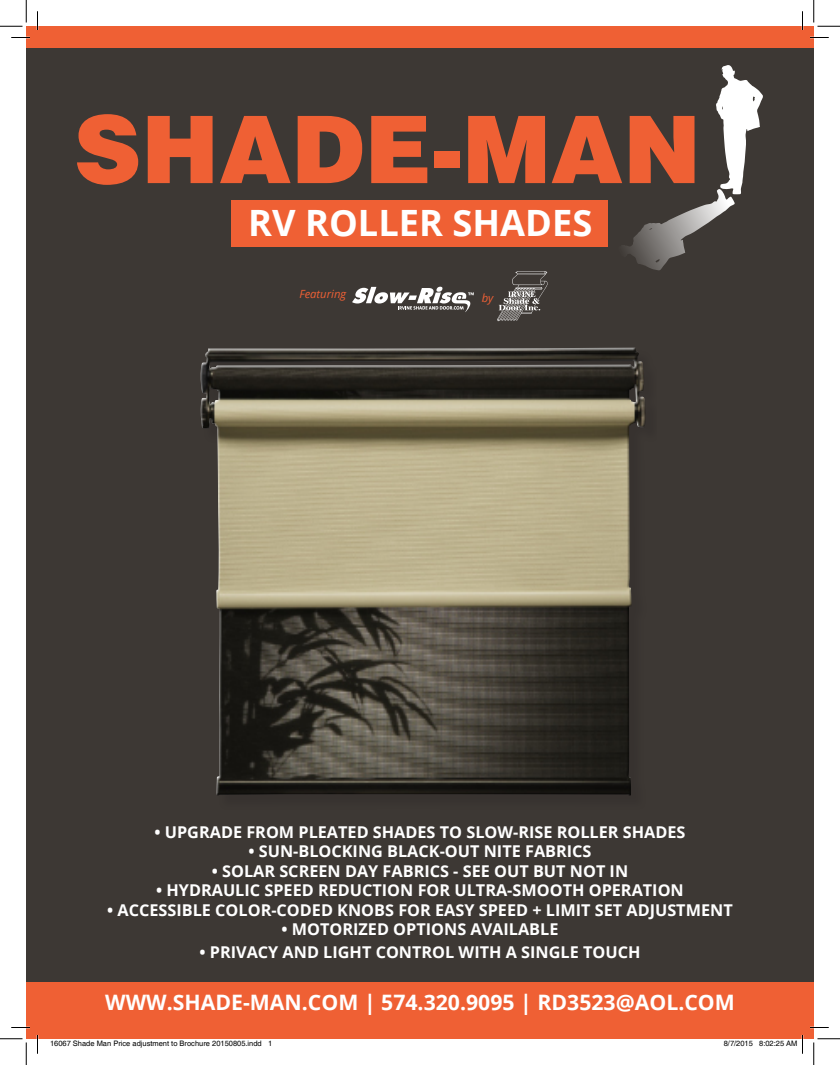
<style>
.page{position:relative;width:840px;height:1065px;background:#fff}
.page>*{position:absolute;margin:0;border:0;box-sizing:border-box;transform-origin:0 0}
.t1{font:700 36.25px "Open Sans";color:#fff}
.t2{font:700 21.25px "Open Sans";color:#fff}
.t3{font:700 16.25px "Open Sans";color:#fff}
.t4{font:italic 11.25px "Open Sans";color:#ef6034}
.t5{font:7.5px "Helvetica";color:#000}
</style>
<div class="page">
<div style="left:26px;top:26px;width:788px;height:1013px;background:#3d3834"></div>
<div style="left:232px;top:200px;width:376px;height:47px;background:#ef6034"></div>
<div style="left:26px;top:982px;width:788px;height:57px;background:#ef6034"></div>
<svg style="left:77px;top:114px;width:61px;height:71px"></svg>
<svg style="left:148px;top:116px;width:65px;height:67px"></svg>
<svg style="left:220px;top:116px;width:71px;height:67px"></svg>
<div style="left:26px;top:26px;width:788px;height:22px;background:#ef6034"></div>
<svg style="left:298px;top:65px;width:465px;height:256px"></svg>
<div style="left:200px;top:346px;width:449px;height:453px;background:#231f20;opacity:.75"></div>
<svg style="left:11px;top:37px;width:19px;height:1px"></svg>
<svg style="left:810px;top:37px;width:19px;height:1px"></svg>
<svg style="left:11px;top:1027px;width:19px;height:1px"></svg>
<svg style="left:810px;top:1027px;width:19px;height:1px"></svg>
<svg style="left:37px;top:11px;width:1px;height:19px"></svg>
<svg style="left:37px;top:1035px;width:1px;height:19px"></svg>
<svg style="left:802px;top:11px;width:1px;height:19px"></svg>
<svg style="left:0;top:0;width:27px;height:27px"></svg>
<svg style="left:0;top:1039px;width:27px;height:26px"></svg>
<svg style="left:814px;top:0;width:26px;height:27px"></svg>
<svg style="left:814px;top:1039px;width:26px;height:26px"></svg>
<svg style="left:801px;top:1035px;width:2px;height:19px"></svg>
<h1 class="t1" style="left:248px;top:197px;width:346px">RV ROLLER SHADES</h1>
<p class="t4" style="left:299px;top:287px;width:48px">Featuring</p>
<p class="t4" style="left:482px;top:290px;width:13px">by</p>
<p class="t3" style="left:154px;top:820px;width:533px">• UPGRADE FROM PLEATED SHADES TO SLOW-RISE ROLLER SHADES</p>
<p class="t3" style="left:248px;top:840px;width:345px">• SUN-BLOCKING BLACK-OUT NITE FABRICS</p>
<p class="t3" style="left:212px;top:859px;width:418px">• SOLAR SCREEN DAY FABRICS - SEE OUT BUT NOT IN</p>
<p class="t3" style="left:156px;top:879px;width:529px">• HYDRAULIC SPEED REDUCTION FOR ULTRA-SMOOTH OPERATION</p>
<p class="t3" style="left:107px;top:898px;width:627px">• ACCESSIBLE COLOR-CODED KNOBS FOR EASY SPEED + LIMIT SET ADJUSTMENT</p>
<p class="t3" style="left:281px;top:918px;width:279px">• MOTORIZED OPTIONS AVAILABLE</p>
<p class="t3" style="left:199px;top:940px;width:442px">• PRIVACY AND LIGHT CONTROL WITH A SINGLE TOUCH</p>
<h2 class="t2" style="left:105px;top:987px;width:631px">WWW.SHADE-MAN.COM | 574.320.9095 | RD3523@AOL.COM</h2>
<p class="t5" style="left:50px;top:1039px;width:224px">16067 Shade Man Price adjustment to Brochure 20150805.indd 1</p>
<p class="t5" style="left:724px;top:1039px;width:75px">8/7/2015 8:02:25 AM</p>
</div>
